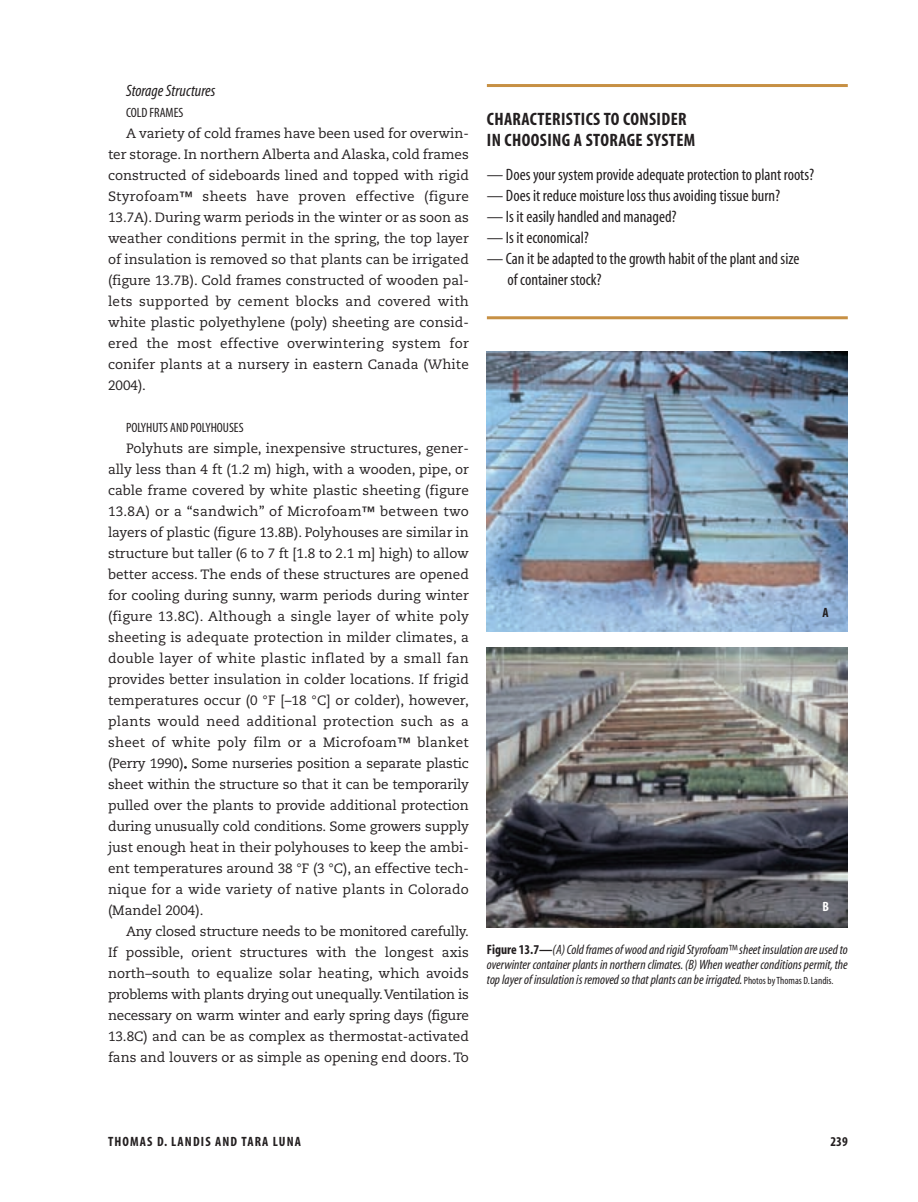
<style>
.page{position:relative;width:918px;height:1202px;background:#fff}
.page>*{position:absolute;margin:0;border:0;box-sizing:border-box;transform-origin:0 0}
.t1{font:700 condensed 18px/21px "Myriad";letter-spacing:.02em;color:#231f20}
.t2{font:condensed 16.5px/21px "Myriad";color:#231f20}
.t3{font:italic condensed 16.5px "Myriad";color:#231f20}
.t4{font:13.5px/21px "Caecilia LT";letter-spacing:.01em;color:#231f20;text-align:justify}
.t5{font:italic condensed 13.5px/15px "Myriad";color:#231f20;text-align:justify}
.t6{font:condensed 13.5px "Myriad";color:#231f20}
.t7{font:700 condensed 13.5px "Myriad";letter-spacing:.085em;color:#231f20}
.t8{font:700 condensed 13.5px "Myriad";color:#fff}
.s1{font-weight:700;font-style:normal}
.s2{font-style:normal;font-size:10.5px}
</style>
<div class="page">
<hr style="left:487px;top:84px;width:361px;height:3px;background:#c79044">
<hr style="left:487px;top:316px;width:361px;height:3px;background:#c79044">
<img style="left:487px;top:351px;width:361px;height:280px">
<img style="left:487px;top:647px;width:361px;height:280px">
<p class="t3" style="left:126px;top:84px;width:91px">Storage Structures</p>
<p class="t6" style="left:126px;top:107px;width:59px">COLD FRAMES</p>
<p class="t4" style="left:108px;top:124px;width:362px;text-indent:18px">A variety of cold frames have been used for overwin&shy;ter storage. In northern Alberta and Alaska, cold frames constructed of sideboards lined and topped with rigid Styrofoam™ sheets have proven effective (figure 13.7A). During warm periods in the winter or as soon as weather conditions permit in the spring, the top layer of insulation is removed so that plants can be irrigated (figure 13.7B). Cold frames constructed of wooden pal&shy;lets supported by cement blocks and covered with white plastic polyethylene (poly) sheeting are consid&shy;ered the most effective overwintering system for conifer plants at a nursery in eastern Canada (White 2004).</p>
<p class="t6" style="left:126px;top:422px;width:119px">POLYHUTS AND POLYHOUSES</p>
<p class="t4" style="left:108px;top:439px;width:362px;text-indent:18px">Polyhuts are simple, inexpensive structures, gener&shy;ally less than 4 ft (1.2 m) high, with a wooden, pipe, or cable frame covered by white plastic sheeting (figure 13.8A) or a “sandwich” of Microfoam™ between two layers of plastic (figure 13.8B). Polyhouses are similar in structure but taller (6 to 7 ft [1.8 to 2.1 m] high) to allow better access. The ends of these structures are opened for cooling during sunny, warm periods during winter (figure 13.8C). Although a single layer of white poly sheeting is adequate protection in milder climates, a double layer of white plastic inflated by a small fan provides better insulation in colder locations. If frigid temperatures occur (0 °F [–18 °C] or colder), however, plants would need additional protection such as a sheet of white poly film or a Microfoam™ blanket (Perry 1990). Some nurseries position a separate plastic sheet within the structure so that it can be temporarily pulled over the plants to provide additional protection during unusually cold conditions. Some growers supply just enough heat in their polyhouses to keep the ambi&shy;ent temperatures around 38 °F (3 °C), an effective tech&shy;nique for a wide variety of native plants in Colorado (Mandel 2004).</p>
<p class="t4" style="left:108px;top:922px;width:362px;text-indent:18px">Any closed structure needs to be monitored carefully.<br>If possible, orient structures with the longest axis north–south to equalize solar heating, which avoids problems with plants drying out unequally.Ventilation is necessary on warm winter and early spring days (figure 13.8C) and can be as complex as thermostat-activated fans and louvers or as simple as opening end doors. To</p>
<h1 class="t1" style="left:487px;top:110px;width:210px">CHARACTERISTICS TO CONSIDER<br>IN CHOOSING A STORAGE SYSTEM</h1>
<p class="t2" style="left:487px;top:165px;width:329px">— Does your system provide adequate protection to plant roots?</p>
<p class="t2" style="left:487px;top:186px;width:295px">— Does it reduce moisture loss thus avoiding tissue burn?</p>
<p class="t2" style="left:487px;top:207px;width:191px">— Is it easily handled and managed?</p>
<p class="t2" style="left:487px;top:228px;width:104px">— Is it economical?</p>
<p class="t2" style="left:508px;top:249px;width:293px;text-indent:-21px">— Can it be adapted to the growth habit of the plant and size of container stock?</p>
<p class="t7" style="left:822px;top:608px;width:8px">A</p>
<p class="t8" style="left:822px;top:901px;width:8px">B</p>
<p class="t5" style="left:487px;top:942px;width:362px"><span class="s1">Figure 13.7—</span>(A) Cold frames of wood and rigid Styrofoam™ sheet insulation are used to overwinter container plants in northern climates.(B) When weather conditions permit, the top layer of insulation is removed so that plants can be irrigated.<span class="s2">Photos by Thomas D.Landis.</span></p>
<p class="t7" style="left:108px;top:1136px;width:195px">THOMAS D. LANDIS AND TARA LUNA</p>
<p class="t7" style="left:831px;top:1136px;width:19px">239</p>
</div>
